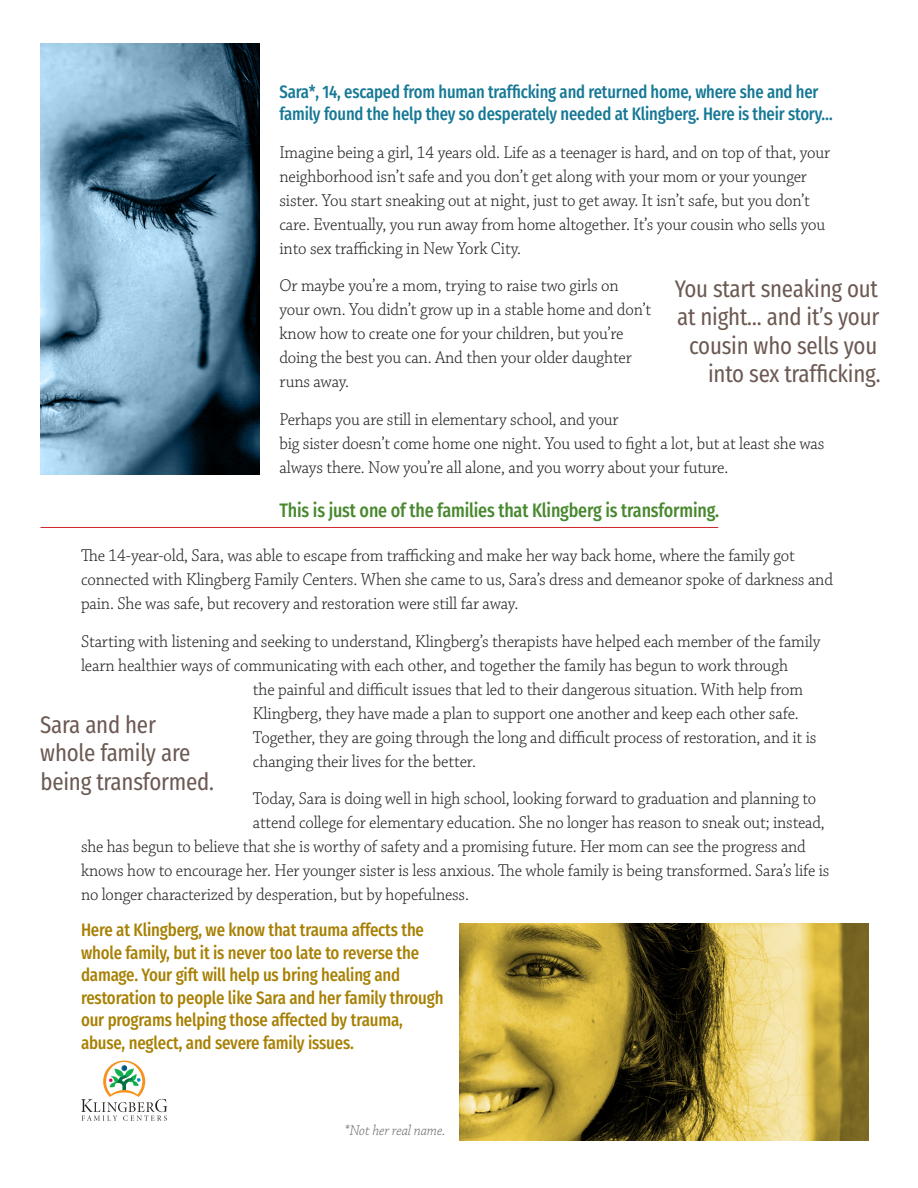
<style>
.page{position:relative;width:918px;height:1188px;background:#fff}
.page>*{position:absolute;margin:0;border:0;box-sizing:border-box;transform-origin:0 0}
.t1{font:24px/28.5px "Fira Sans Condensed";letter-spacing:-.01em;color:#6b5952;text-align:right;scale:.95 1}
.t2{font:500 19.5px "Fira Sans Condensed";letter-spacing:-.01em;color:#48882e;scale:.92 1}
.t3{font:300 18px/24px "Chaparral Pro";letter-spacing:-.01em;color:#231f20;scale:.95 1}
.t4{font:300 18px "Chaparral Pro";letter-spacing:-.01em;color:#231f20;scale:.94 1}
.t5{font:500 18px/22.5px "Fira Sans Condensed";letter-spacing:-.01em;color:#a78003;scale:.93 1}
.t6{font:500 18px/22.5px "Fira Sans Condensed";letter-spacing:-.01em;color:#157895;scale:.92 1}
.t7{font:italic 300 15px "Chaparral Pro";letter-spacing:-.01em;color:#6b6b6e;scale:.95 1}
</style>
<div class="page">
<img style="left:40px;top:43px;width:219px;height:431px">
<img style="left:459px;top:923px;width:410px;height:217px">
<hr style="left:40px;top:527px;width:678px;height:1px;background:#d1232a">
<svg style="left:81px;top:1061px;width:86px;height:60px"></svg>
<p class="t6" style="left:279px;top:79px;width:603px">Sara*, 14, escaped from human trafficking and returned home, where she and her family found the help they so desperately needed at Klingberg. Here is their story…</p>
<p class="t3" style="left:279px;top:141px;width:581px">Imagine being a girl, 14 years old. Life as a teenager is hard, and on top of that, your neighborhood isn’t safe and you don’t get along with your mom or your younger sister. You start sneaking out at night, just to get away. It isn’t safe, but you don’t care. Eventually, you run away from home altogether. It’s your cousin who sells you into sex trafficking in New York City.</p>
<p class="t3" style="left:279px;top:274px;width:393px">Or maybe you’re a mom, trying to raise two girls on your own. You didn’t grow up in a stable home and don’t know how to create one for your children, but you’re doing the best you can. And then your older daughter runs away.</p>
<p class="t3" style="left:279px;top:408px;width:575px">Perhaps you are still in elementary school, and your<br>big sister doesn’t come home one night. You used to fight a lot, but at least she was always there. Now you’re all alone, and you worry about your future.</p>
<p class="t2" style="left:279px;top:495px;width:480px">This is just one of the families that Klingberg is transforming.</p>
<p class="t3" style="left:81px;top:544px;width:793px">The 14-year-old, Sara, was able to escape from trafficking and make her way back home, where the family got connected with Klingberg Family Centers. When she came to us, Sara’s dress and demeanor spoke of darkness and pain. She was safe, but recovery and restoration were still far away.</p>
<p class="t3" style="left:81px;top:630px;width:780px">Starting with listening and seeking to understand, Klingberg’s therapists have helped each member of the family</p>
<p class="t3" style="left:81px;top:654px;width:746px">learn healthier ways of communicating with each other, and together the family has begun to work through</p>
<p class="t3" style="left:253px;top:678px;width:580px">the painful and difficult issues that led to their dangerous situation. With help from</p>
<p class="t3" style="left:253px;top:702px;width:576px">Klingberg, they have made a plan to support one another and keep each other safe.</p>
<p class="t3" style="left:253px;top:726px;width:595px">Together, they are going through the long and difficult process of restoration, and it is</p>
<p class="t3" style="left:253px;top:750px;width:236px">changing their lives for the better.</p>
<p class="t4" style="left:253px;top:789px;width:601px">Today, Sara is doing well in high school, looking forward to graduation and planning to</p>
<p class="t4" style="left:253px;top:813px;width:610px">attend college for elementary education. She no longer has reason to sneak out; instead,</p>
<p class="t4" style="left:81px;top:837px;width:773px">she has begun to believe that she is worthy of safety and a promising future. Her mom can see the progress and</p>
<p class="t4" style="left:81px;top:861px;width:798px">knows how to encourage her. Her younger sister is less anxious. The whole family is being transformed. Sara’s life is</p>
<p class="t4" style="left:81px;top:885px;width:414px">no longer characterized by desperation, but by hopefulness.</p>
<p class="t5" style="left:81px;top:918px;width:391px">Here at Klingberg, we know that trauma affects the whole family, but it is never too late to reverse the damage. Your gift will help us bring healing and restoration to people like Sara and her family through our programs helping those affected by trauma, abuse, neglect, and severe family issues.</p>
<p class="t1" style="left:675px;top:273px;width:218px">You start sneaking out at night… and it’s your cousin who sells you into sex trafficking.</p>
<p class="t1" style="left:40px;top:710px;width:184px;text-align:left">Sara and her whole family are being transformed.</p>
<p class="t7" style="left:345px;top:1122px;width:107px">*Not her real name.</p>
</div>
